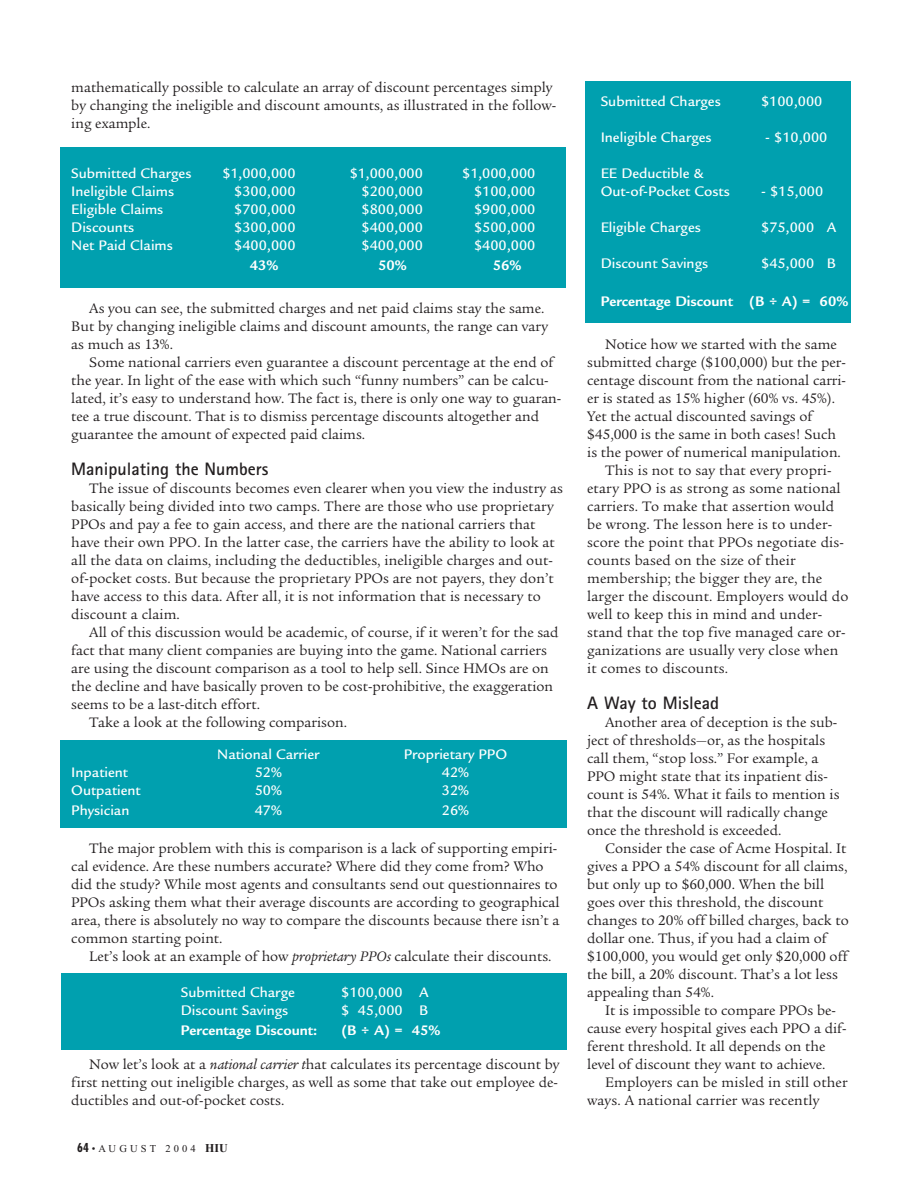
<style>
.page{position:relative;width:918px;height:1188px;background:#fff}
.page>*{position:absolute;margin:0;border:0;box-sizing:border-box;transform-origin:0 0}
.t1{font:700 18px "Rotis Sans Serif";color:#231f20}
.t2{font:15px/18px "Legacy Serif";color:#231f20}
.t3{font:500 15px/18px "Legacy Sans";color:#fff}
.t4{font:700 15px "Legacy Sans";color:#fff}
.t5{font:10.5px "Times New Roman";letter-spacing:.3em;color:#231f20}
.s1{font-style:italic}
.s2{font-family:"Futura";font-weight:700;font-stretch:condensed;font-size:12px}
.s3{font-weight:700;font-size:12px}
</style>
<div class="page">
<div style="left:61px;top:147px;width:505px;height:141px;background:#00a0af"></div>
<div style="left:61px;top:740px;width:506px;height:87px;background:#00a0af"></div>
<div style="left:61px;top:973px;width:505px;height:77px;background:#00a0af"></div>
<div style="left:585px;top:81px;width:265px;height:242px;background:#00a0af"></div>
<p class="t2" style="left:71px;top:80px;width:486px">mathematically possible to calculate an array of discount percentages simply by changing the ineligible and discount amounts, as illustrated in the follow&shy;ing example.</p>
<p class="t3" style="left:71px;top:166px;width:122px">Submitted Charges</p>
<p class="t3" style="left:222px;top:166px;width:75px">$1,000,000</p>
<p class="t3" style="left:350px;top:166px;width:75px">$1,000,000</p>
<p class="t3" style="left:462px;top:166px;width:75px">$1,000,000</p>
<p class="t3" style="left:71px;top:184px;width:104px">Ineligible Claims</p>
<p class="t3" style="left:234px;top:184px;width:63px">$300,000</p>
<p class="t3" style="left:362px;top:184px;width:63px">$200,000</p>
<p class="t3" style="left:474px;top:184px;width:63px">$100,000</p>
<p class="t3" style="left:71px;top:202px;width:94px">Eligible Claims</p>
<p class="t3" style="left:234px;top:202px;width:63px">$700,000</p>
<p class="t3" style="left:362px;top:202px;width:63px">$800,000</p>
<p class="t3" style="left:474px;top:202px;width:63px">$900,000</p>
<p class="t3" style="left:71px;top:220px;width:64px">Discounts</p>
<p class="t3" style="left:234px;top:220px;width:63px">$300,000</p>
<p class="t3" style="left:362px;top:220px;width:63px">$400,000</p>
<p class="t3" style="left:474px;top:220px;width:63px">$500,000</p>
<p class="t3" style="left:71px;top:238px;width:103px">Net Paid Claims</p>
<p class="t3" style="left:234px;top:238px;width:63px">$400,000</p>
<p class="t3" style="left:362px;top:238px;width:63px">$400,000</p>
<p class="t3" style="left:474px;top:238px;width:63px">$400,000</p>
<p class="t4" style="left:250px;top:260px;width:30px">43%</p>
<p class="t4" style="left:378px;top:260px;width:30px">50%</p>
<p class="t4" style="left:493px;top:260px;width:30px">56%</p>
<p class="t2" style="left:71px;top:300px;width:478px;text-indent:18px">As you can see, the submitted charges and net paid claims stay the same.<br>But by changing ineligible claims and discount amounts, the range can vary as much as 13%.</p>
<p class="t2" style="left:71px;top:354px;width:492px;text-indent:18px">Some national carriers even guarantee a discount percentage at the end of the year. In light of the ease with which such “funny numbers” can be calcu&shy;lated, it’s easy to understand how. The fact is, there is only one way to guaran&shy;tee a true discount. That is to dismiss percentage discounts altogether and guarantee the amount of expected paid claims.</p>
<p class="t1" style="left:71px;top:462px;width:199px">Manipulating the Numbers</p>
<p class="t2" style="left:71px;top:480px;width:493px;text-indent:18px">The issue of discounts becomes even clearer when you view the industry as basically being divided into two camps. There are those who use proprietary PPOs and pay a fee to gain access, and there are the national carriers that have their own PPO. In the latter case, the carriers have the ability to look at all the data on claims, including the deductibles, ineligible charges and out&shy;of-pocket costs. But because the proprietary PPOs are not payers, they don’t have access to this data. After all, it is not information that is necessary to discount a claim.</p>
<p class="t2" style="left:89px;top:624px;width:471px">All of this discussion would be academic, of course, if it weren’t for the sad</p>
<p class="t2" style="left:71px;top:642px;width:477px">fact that many client companies are buying into the game. National carriers</p>
<p class="t2" style="left:71px;top:660px;width:479px">are using the discount comparison as a tool to help sell. Since HMOs are on</p>
<p class="t2" style="left:71px;top:678px;width:483px">the decline and have basically proven to be cost-prohibitive, the exaggeration</p>
<p class="t2" style="left:71px;top:696px;width:190px">seems to be a last-ditch effort.</p>
<p class="t2" style="left:89px;top:714px;width:259px">Take a look at the following comparison.</p>
<p class="t3" style="left:217px;top:747px;width:104px">National Carrier</p>
<p class="t3" style="left:404px;top:747px;width:105px">Proprietary PPO</p>
<p class="t3" style="left:71px;top:765px;width:58px">Inpatient</p>
<p class="t3" style="left:255px;top:765px;width:29px">52%</p>
<p class="t3" style="left:442px;top:765px;width:29px">42%</p>
<p class="t3" style="left:71px;top:783px;width:71px">Outpatient</p>
<p class="t3" style="left:255px;top:783px;width:29px">50%</p>
<p class="t3" style="left:442px;top:783px;width:29px">32%</p>
<p class="t3" style="left:71px;top:803px;width:60px">Physician</p>
<p class="t3" style="left:255px;top:803px;width:29px">47%</p>
<p class="t3" style="left:442px;top:803px;width:29px">26%</p>
<p class="t2" style="left:71px;top:840px;width:490px;text-indent:18px">The major problem with this is comparison is a lack of supporting empiri&shy;cal evidence. Are these numbers accurate? Where did they come from? Who did the study? While most agents and consultants send out questionnaires to PPOs asking them what their average discounts are according to geographical area, there is absolutely no way to compare the discounts because there isn’t a common starting point.</p>
<p class="t2" style="left:89px;top:948px;width:464px">Let’s look at an example of how <span class="s1">proprietary PPOs</span> calculate their discounts.</p>
<p class="t3" style="left:181px;top:985px;width:116px">Submitted Charge</p>
<p class="t3" style="left:341px;top:985px;width:89px">$100,000 A</p>
<p class="t3" style="left:181px;top:1003px;width:109px">Discount Savings</p>
<p class="t3" style="left:341px;top:1003px;width:88px">$ 45,000 B</p>
<p class="t4" style="left:181px;top:1025px;width:138px">Percentage Discount:</p>
<p class="t4" style="left:341px;top:1025px;width:101px">(B ÷ A) = 45%</p>
<p class="t2" style="left:71px;top:1056px;width:490px;text-align:justify;text-indent:18px">Now let’s look at a <span class="s1">national carrier t</span>hat calculates its percentage discount by first netting out ineligible charges, as well as some that take out employee de&shy;ductibles and out-of-pocket costs.</p>
<p class="t5" style="left:77px;top:1145px;width:152px"><span class="s2">64</span>• AUGUST 2004 <span class="s3">HIU</span></p>
<p class="t3" style="left:601px;top:93px;width:122px">Submitted Charges</p>
<p class="t3" style="left:761px;top:93px;width:63px">$100,000</p>
<p class="t3" style="left:601px;top:129px;width:113px">Ineligible Charges</p>
<p class="t3" style="left:765px;top:129px;width:64px">- $10,000</p>
<p class="t3" style="left:601px;top:165px;width:131px">EE Deductible &amp;<br>Out-of-Pocket Costs</p>
<p class="t3" style="left:761px;top:183px;width:64px">- $15,000</p>
<p class="t3" style="left:601px;top:219px;width:102px">Eligible Charges</p>
<p class="t3" style="left:761px;top:219px;width:76px">$75,000 A</p>
<p class="t3" style="left:601px;top:255px;width:109px">Discount Savings</p>
<p class="t3" style="left:761px;top:255px;width:76px">$45,000 B</p>
<p class="t4" style="left:601px;top:296px;width:249px">Percentage Discount (B ÷ A) = 60%</p>
<p class="t2" style="left:605px;top:336px;width:233px">Notice how we started with the same</p>
<p class="t2" style="left:587px;top:354px;width:260px">submitted charge ($100,000) but the per-</p>
<p class="t2" style="left:587px;top:372px;width:260px">centage discount from the national carri-</p>
<p class="t2" style="left:587px;top:390px;width:249px">er is stated as 15% higher (60% vs. 45%).</p>
<p class="t2" style="left:587px;top:408px;width:227px">Yet the actual discounted savings of</p>
<p class="t2" style="left:587px;top:426px;width:250px">$45,000 is the same in both cases! Such</p>
<p class="t2" style="left:587px;top:444px;width:255px">is the power of numerical manipulation.</p>
<p class="t2" style="left:605px;top:462px;width:228px">This is not to say that every propri-</p>
<p class="t2" style="left:587px;top:480px;width:255px">etary PPO is as strong as some national</p>
<p class="t2" style="left:587px;top:498px;width:249px">carriers. To make that assertion would</p>
<p class="t2" style="left:587px;top:516px;width:246px">be wrong. The lesson here is to under-</p>
<p class="t2" style="left:587px;top:534px;width:258px">score the point that PPOs negotiate dis-</p>
<p class="t2" style="left:587px;top:552px;width:210px">counts based on the size of their</p>
<p class="t2" style="left:587px;top:570px;width:237px">membership; the bigger they are, the</p>
<p class="t2" style="left:587px;top:588px;width:263px">larger the discount. Employers would do</p>
<p class="t2" style="left:587px;top:606px;width:237px">well to keep this in mind and under-</p>
<p class="t2" style="left:587px;top:624px;width:260px">stand that the top five managed care or-</p>
<p class="t2" style="left:587px;top:642px;width:253px">ganizations are usually very close when</p>
<p class="t2" style="left:587px;top:660px;width:143px">it comes to discounts.</p>
<p class="t1" style="left:587px;top:696px;width:133px">A Way to Mislead</p>
<p class="t2" style="left:587px;top:714px;width:254px;text-indent:18px">Another area of deception is the sub&shy;ject of thresholds—or, as the hospitals call them, “stop loss.” For example, a PPO might state that its inpatient dis&shy;count is 54%. What it fails to mention is that the discount will radically change once the threshold is exceeded.</p>
<p class="t2" style="left:587px;top:840px;width:263px;text-indent:18px">Consider the case of Acme Hospital. It gives a PPO a 54% discount for all claims, but only up to $60,000. When the bill goes over this threshold, the discount changes to 20% off billed charges, back to dollar one. Thus, if you had a claim of $100,000, you would get only $20,000 off the bill, a 20% discount. That’s a lot less appealing than 54%.</p>
<p class="t2" style="left:587px;top:1002px;width:261px;text-indent:18px">It is impossible to compare PPOs be&shy;cause every hospital gives each PPO a dif&shy;ferent threshold. It all depends on the level of discount they want to achieve.</p>
<p class="t2" style="left:587px;top:1074px;width:262px;text-indent:18px">Employers can be misled in still other ways. A national carrier was recently</p>
</div>
